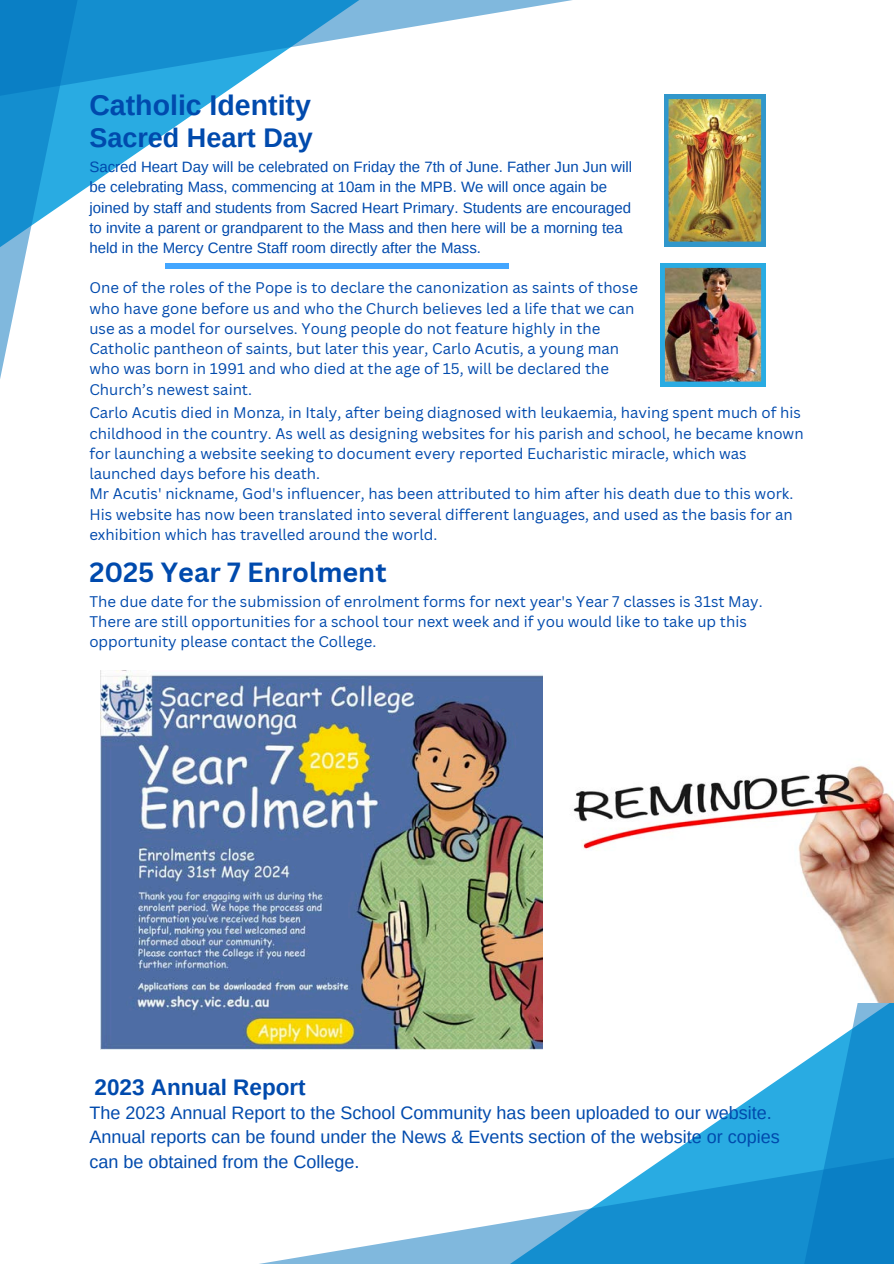
<style>
.page{position:relative;width:894px;height:1264px;background:#fff}
.page>*{position:absolute;margin:0;border:0;box-sizing:border-box;transform-origin:0 0}
.t1{font:700 28.5px "Arimo";color:#004aad}
.t2{font:700 27px "Canva Sans";color:#004aad}
.t3{font:700 27px "Arimo";color:#004aad}
.t4{font:700 22.5px "Arimo";color:#004aad}
.t5{font:18px/24.8px "Arimo";color:#004aad}
.t6{font:15px/20.2px "Canva Sans";color:#004aad}
.t7{font:15px/20.2px "Arimo";color:#004aad}
</style>
<div class="page">
<svg style="left:82px;top:100px;width:132px;height:91px"></svg>
<svg style="left:0;top:100px;width:82px;height:279px"></svg>
<svg style="left:0;top:0;width:699px;height:100px"></svg>
<svg style="left:490px;top:990px;width:311px;height:165px"></svg>
<svg style="left:801px;top:1002px;width:92px;height:153px;fill:#148ecf"></svg>
<svg style="left:265px;top:1155px;width:628px;height:108px"></svg>
<img style="left:663px;top:95px;width:102px;height:151px">
<img style="left:660px;top:263px;width:104px;height:123px">
<img style="left:100px;top:670px;width:442px;height:379px">
<div style="left:165px;top:263px;width:344px;height:6px;background:#43a6ff"></div>
<img style="left:558px;top:765px;width:335px;height:237px">
<p class="t1" style="left:89px;top:89px;width:223px">Catholic Identity</p>
<p class="t3" style="left:89px;top:123px;width:225px">Sacred Heart Day</p>
<p class="t7" style="left:89px;top:157px;width:544px">Sacred Heart Day will be celebrated on Friday the 7th of June. Father Jun Jun will be celebrating Mass, commencing at 10am in the MPB. We will once again be joined by staff and students from Sacred Heart Primary. Students are encouraged to invite a parent or grandparent to the Mass and then here will be a morning tea held in the Mercy Centre Staff room directly after the Mass.</p>
<p class="t6" style="left:89px;top:277px;width:550px">One of the roles of the Pope is to declare the canonization as saints of those who have gone before us and who the Church believes led a life that we can use as a model for ourselves. Young people do not feature highly in the Catholic pantheon of saints, but later this year, Carlo Acutis, a young man who was born in 1991 and who died at the age of 15, will be declared the Church’s newest saint.</p>
<p class="t6" style="left:89px;top:402px;width:715px">Carlo Acutis died in Monza, in Italy, after being diagnosed with leukaemia, having spent much of his childhood in the country. As well as designing websites for his parish and school, he became known for launching a website seeking to document every reported Eucharistic miracle, which was launched days before his death.</p>
<p class="t6" style="left:89px;top:483px;width:705px">Mr Acutis' nickname, God's influencer, has been attributed to him after his death due to this work.</p>
<p class="t6" style="left:89px;top:503px;width:704px">His website has now been translated into several different languages, and used as the basis for an exhibition which has travelled around the world.</p>
<p class="t2" style="left:89px;top:553px;width:299px">2025 Year 7 Enrolment</p>
<p class="t6" style="left:89px;top:591px;width:674px">The due date for the submission of enrolment forms for next year's Year 7 classes is 31st May.<br>There are still opportunities for a school tour next week and if you would like to take up this opportunity please contact the College.</p>
<p class="t4" style="left:94px;top:1074px;width:213px">2023 Annual Report</p>
<p class="t5" style="left:89px;top:1099px;width:691px">The 2023 Annual Report to the School Community has been uploaded to our website.<br>Annual reports can be found under the News &amp; Events section of the website or copies can be obtained from the College.</p>
</div>
